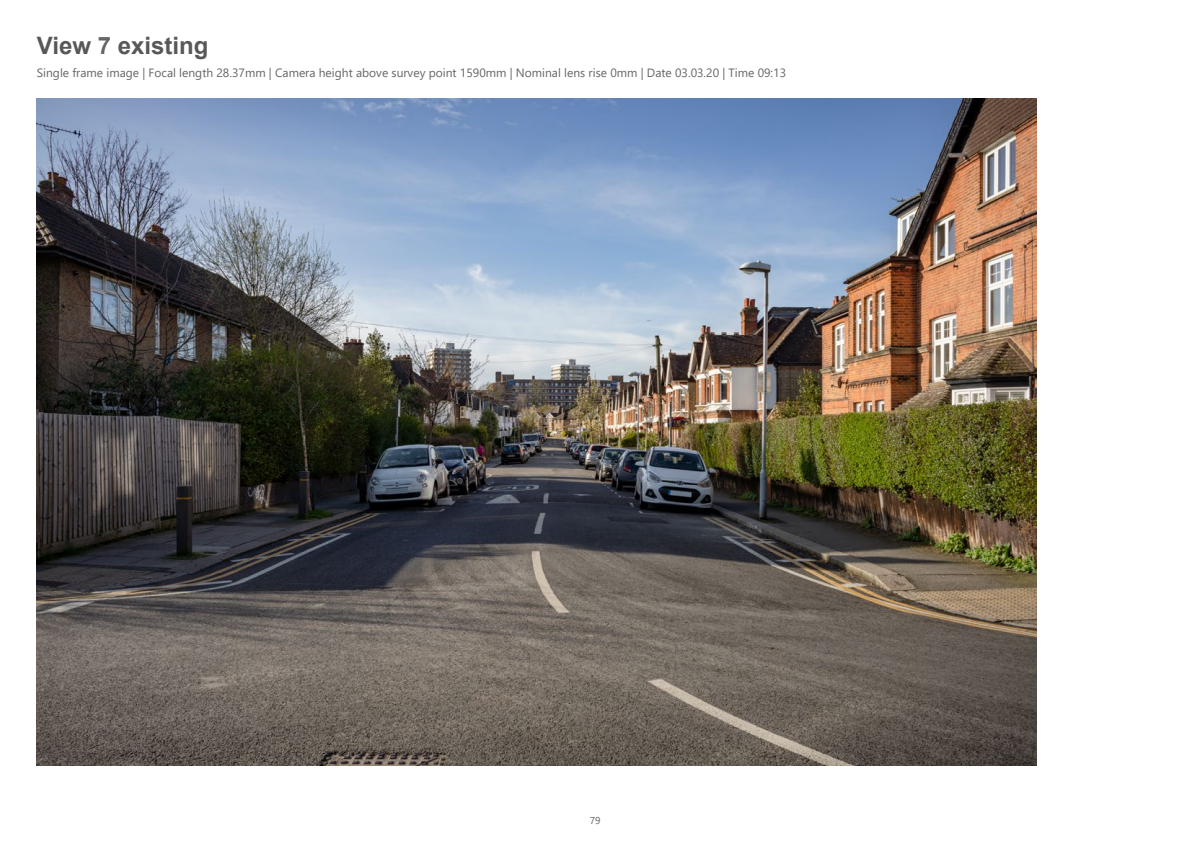
<style>
.page{position:relative;width:1191px;height:842px;background:#fff}
.page>*{position:absolute;margin:0;border:0;box-sizing:border-box;transform-origin:0 0}
.t1{font:700 24px "Arial";color:#58585a}
.t2{font:12px "Segoe UI";color:#646567}
.t3{font:10px "Segoe UI";color:#646567}
.s1{color:#646567}
</style>
<div class="page">
<img style="left:37px;top:98px;width:999px;height:667px">
<h1 class="t1" style="left:37px;top:29px;width:173px">View <span class="s1">7</span> existing</h1>
<p class="t2" style="left:37px;top:61px;width:751px">Single frame image | Focal length 28.37mm | Camera height above survey point 1590mm | Nominal lens rise 0mm | Date 03.03.20 | Time 09:13</p>
<p class="t3" style="left:590px;top:811px;width:12px">79</p>
</div>
